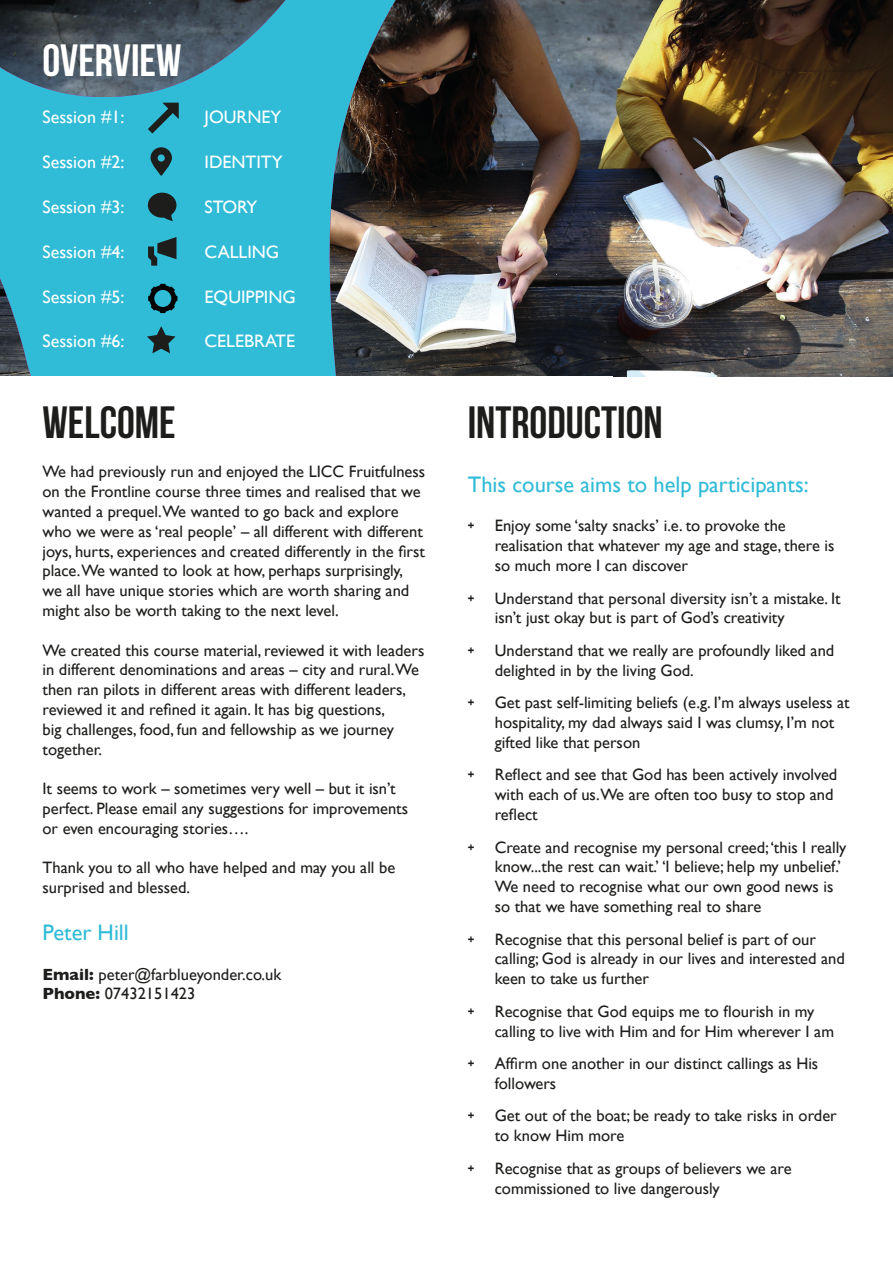
<style>
.page{position:relative;width:893px;height:1263px;background:#fff}
.page>*{position:absolute;margin:0;border:0;box-sizing:border-box;transform-origin:0 0}
.t1{font:700 45px "Bebas Neue";color:#1d1d1b}
.t2{font:700 45px "Bebas Neue";color:#fff}
.Subtitle{font:22.5px "Gill Sans";color:#30bbd7}
.t3{font:18px "Gill Sans";color:#fff}
.t4{font:16.5px/19.8px "Gill Sans";color:#1d1d1b}
.s1{font-weight:700}
.s2{font-family:"Bebas Neue";font-weight:700}
</style>
<div class="page">
<img style="left:578px;top:0;width:315px;height:376px">
<img style="left:396px;top:0;width:182px;height:376px">
<svg style="left:0;top:0;width:396px;height:376px;background:#399cb1"></svg>
<svg style="left:148px;top:103px;width:31px;height:31px"></svg>
<svg style="left:150px;top:147px;width:22px;height:29px"></svg>
<svg style="left:148px;top:193px;width:28px;height:28px"></svg>
<svg style="left:147px;top:326px;width:29px;height:27px"></svg>
<svg style="left:148px;top:237px;width:28px;height:29px"></svg>
<svg style="left:148px;top:284px;width:29px;height:29px"></svg>
<p class="t2" style="left:43px;top:36px;width:140px">OVERVIEW</p>
<p class="t3" style="left:43px;top:106px;width:84px">Session #1:</p>
<p class="t3" style="left:205px;top:106px;width:78px">JOURNEY</p>
<p class="t3" style="left:43px;top:151px;width:84px">Session #2:</p>
<p class="t3" style="left:205px;top:151px;width:80px">IDENTITY</p>
<p class="t3" style="left:43px;top:196px;width:84px">Session #3:</p>
<p class="t3" style="left:205px;top:196px;width:54px">STORY</p>
<p class="t3" style="left:43px;top:241px;width:84px">Session #4:</p>
<p class="t3" style="left:205px;top:241px;width:76px">CALLING</p>
<p class="t3" style="left:43px;top:286px;width:84px">Session #5:</p>
<p class="t3" style="left:205px;top:286px;width:93px">EQUIPPING</p>
<p class="t3" style="left:43px;top:331px;width:84px">Session #6:</p>
<p class="t3" style="left:205px;top:331px;width:92px">CELEBRATE</p>
<p class="t1" style="left:43px;top:397px;width:135px">WELCOME</p>
<p class="t4" style="left:43px;top:462px;width:384px">We had previously run and enjoyed the LICC Fruitfulness on the Frontline course three times and realised that we wanted a prequel.We wanted to go back and explore who we were as ‘real people’ – all different with different joys, hurts, experiences and created differently in the first place.We wanted to look at how, perhaps surprisingly, we all have unique stories which are worth sharing and might also be worth taking to the next level.</p>
<p class="t4" style="left:43px;top:640px;width:383px">We created this course material, reviewed it with leaders in different denominations and areas – city and rural.We then ran pilots in different areas with different leaders, reviewed it and refined it again. It has big questions,<br>big challenges, food, fun and fellowship as we journey together.</p>
<p class="t4" style="left:43px;top:778px;width:367px">It seems to work – sometimes very well – but it isn’t perfect. Please email any suggestions for improvements or even encouraging stories….</p>
<p class="t4" style="left:43px;top:858px;width:354px">Thank you to all who have helped and may you all be surprised and blessed.</p>
<p class="Subtitle" style="left:43px;top:919px;width:88px">Peter Hill</p>
<p class="t4" style="left:43px;top:964px;width:240px"><span class="s1">Email:</span> peter@farblueyonder.co.uk</p>
<p class="t4" style="left:43px;top:984px;width:154px"><span class="s1">Phone:</span> 07432151423</p>
<p class="t1" style="left:468px;top:397px;width:196px">INTRODUCTION</p>
<p class="Subtitle" style="left:468px;top:471px;width:342px">This course aims to help participants:</p>
<p class="t4" style="left:495px;top:516px;width:341px;text-indent:-27px"><span class="s2">+</span> Enjoy some ‘salty snacks’ i.e. to provoke the realisation that whatever my age and stage, there is so much more I can discover</p>
<p class="t4" style="left:495px;top:588px;width:347px;text-indent:-27px"><span class="s2">+</span> Understand that personal diversity isn’t a mistake. It isn’t just okay but is part of God’s creativity</p>
<p class="t4" style="left:495px;top:640px;width:341px;text-indent:-27px"><span class="s2">+</span> Understand that we really are profoundly liked and delighted in by the living God.</p>
<p class="t4" style="left:495px;top:693px;width:356px;text-indent:-27px"><span class="s2">+</span> Get past self-limiting beliefs (e.g. I’m always useless at hospitality, my dad always said I was clumsy, I’m not gifted like that person</p>
<p class="t4" style="left:495px;top:765px;width:344px;text-indent:-27px"><span class="s2">+</span> Reflect and see that God has been actively involved with each of us.We are often too busy to stop and reflect</p>
<p class="t4" style="left:495px;top:837px;width:353px;text-indent:-27px"><span class="s2">+</span> Create and recognise my personal creed; ‘this I really know...the rest can wait.’ ‘I believe; help my unbelief.’ We need to recognise what our own good news is so that we have something real to share</p>
<p class="t4" style="left:495px;top:929px;width:352px;text-indent:-27px"><span class="s2">+</span> Recognise that this personal belief is part of our calling; God is already in our lives and interested and keen to take us further</p>
<p class="t4" style="left:495px;top:1001px;width:341px;text-indent:-27px"><span class="s2">+</span> Recognise that God equips me to flourish in my calling to live with Him and for Him wherever I am</p>
<p class="t4" style="left:495px;top:1053px;width:325px;text-indent:-27px"><span class="s2">+</span> Affirm one another in our distinct callings as His followers</p>
<p class="t4" style="left:495px;top:1106px;width:344px;text-indent:-27px"><span class="s2">+</span> Get out of the boat; be ready to take risks in order to know Him more</p>
<p class="t4" style="left:495px;top:1158px;width:298px;text-indent:-27px"><span class="s2">+</span> Recognise that as groups of believers we are commissioned to live dangerously</p>
</div>
